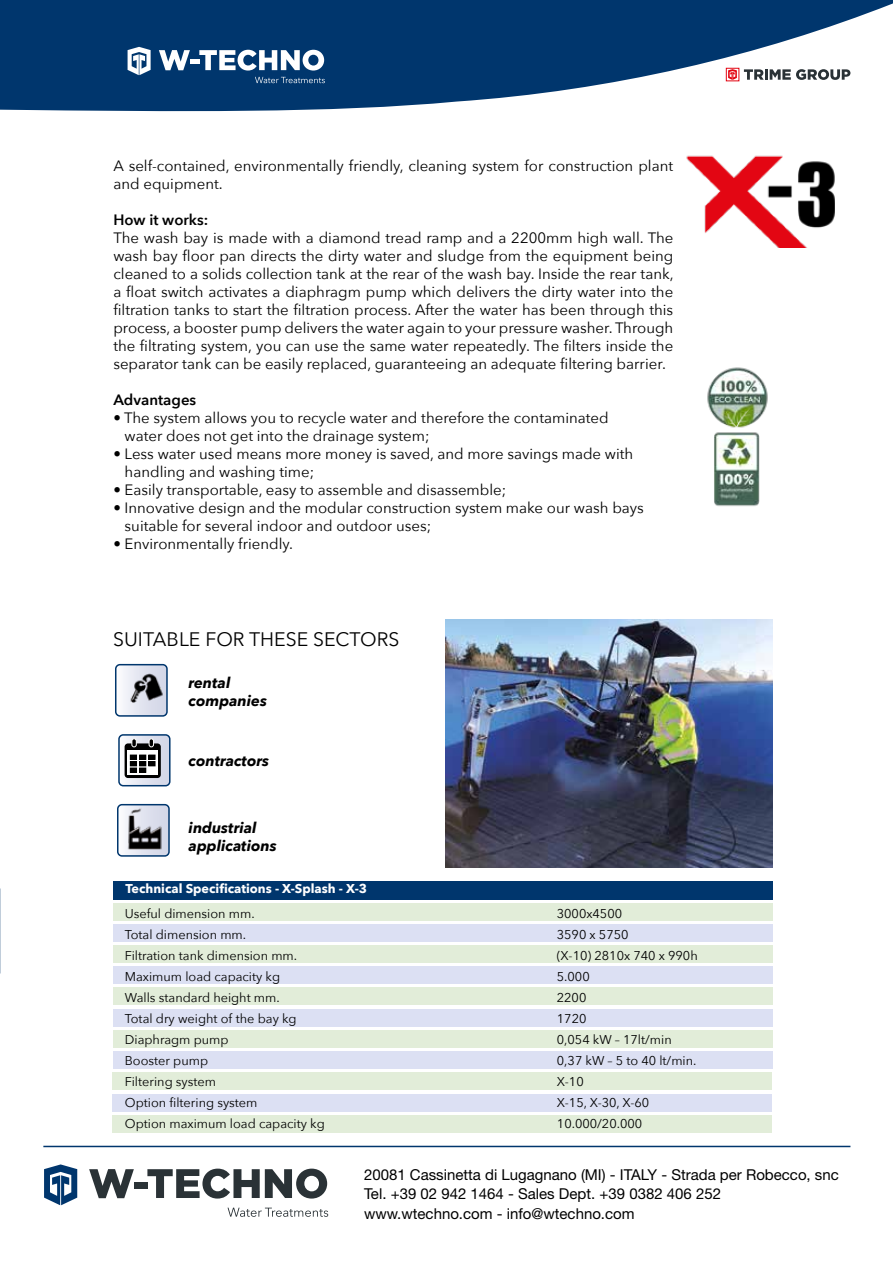
<style>
.page{position:relative;width:893px;height:1263px;background:#fff}
.page>*{position:absolute;margin:0;border:0;box-sizing:border-box;transform-origin:0 0}
.t1{font:19.5px "Avenir Next";color:#000}
.t2{font:15px/18px "Avenir Next";color:#000}
.t3{font:15px/19.5px "Helvetica Neue";color:#000}
.t4{font:italic 700 15px/18px "Avenir Next";color:#000}
.t5{font:600 15px "Avenir Next";color:#000}
.t6{font:12.75px "Avenir Next";color:#000}
.t7{font:700 12.75px "Avenir Next";color:#fff}
</style>
<div class="page">
<img style="left:686px;top:155px;width:149px;height:92px">
<div style="left:113px;top:1115px;width:659px;height:17px;background:#e2edd9"></div>
<div style="left:113px;top:1073px;width:659px;height:17px;background:#e2edd9"></div>
<div style="left:113px;top:1094px;width:659px;height:17px;background:#dce0f3"></div>
<div style="left:113px;top:1051px;width:659px;height:17px;background:#dce0f3"></div>
<div style="left:113px;top:1030px;width:659px;height:17px;background:#e2edd9"></div>
<div style="left:113px;top:1009px;width:659px;height:17px;background:#dce0f3"></div>
<div style="left:113px;top:988px;width:659px;height:17px;background:#e2edd9"></div>
<div style="left:113px;top:967px;width:659px;height:17px;background:#dce0f3"></div>
<div style="left:113px;top:945px;width:659px;height:17px;background:#e2edd9"></div>
<div style="left:113px;top:924px;width:660px;height:17px;background:#dce0f3"></div>
<div style="left:114px;top:903px;width:659px;height:17px;background:#e2edd9"></div>
<div style="left:113px;top:881px;width:660px;height:19px;background:#00366d"></div>
<svg style="left:123px;top:667px;width:42px;height:47px"></svg>
<img style="left:123px;top:669px;width:42px;height:35px">
<div style="left:115px;top:664px;width:53px;height:53px;border:2px solid #00366d;border-radius:4px"></div>
<svg style="left:124px;top:737px;width:44px;height:46px"></svg>
<div style="left:118px;top:734px;width:53px;height:52px;border:2px solid #00366d;border-radius:4px"></div>
<svg style="left:125px;top:807px;width:42px;height:47px"></svg>
<img style="left:126px;top:807px;width:39px;height:43px">
<div style="left:117px;top:804px;width:53px;height:53px;border:2px solid #00366d;border-radius:4px"></div>
<img style="left:445px;top:620px;width:328px;height:248px">
<img style="left:707px;top:367px;width:61px;height:139px">
<svg style="left:0;top:0;width:893px;height:112px;fill:#00366d"></svg>
<svg style="left:228px;top:1208px;width:100px;height:9px"></svg>
<svg style="left:89px;top:1169px;width:45px;height:29px"></svg>
<div style="left:135px;top:1182px;width:13px;height:6px;background:#2a3236"></div>
<svg style="left:147px;top:1168px;width:180px;height:30px"></svg>
<svg style="left:44px;top:1164px;width:33px;height:41px"></svg>
<svg style="left:255px;top:77px;width:70px;height:6px"></svg>
<svg style="left:159px;top:50px;width:31px;height:20px"></svg>
<div style="left:190px;top:59px;width:10px;height:5px;background:#fff"></div>
<svg style="left:199px;top:50px;width:125px;height:21px"></svg>
<svg style="left:128px;top:47px;width:23px;height:28px"></svg>
<hr style="left:43px;top:1146px;width:807px;height:1px;background:#00366d">
<svg style="left:744px;top:69px;width:106px;height:11px"></svg>
<svg style="left:728px;top:70px;width:9px;height:9px"></svg>
<div style="left:726px;top:68px;width:13px;height:13px;border:1px solid #e30613"></div>
<p class="t2" style="left:113px;top:156px;width:561px">A self-contained, environmentally friendly, cleaning system for construction plant and equipment.</p>
<p class="t5" style="left:113px;top:207px;width:96px">How it works:</p>
<p class="t2" style="left:113px;top:228px;width:562px;text-align:justify">The wash bay is made with a diamond tread ramp and a 2200mm high wall. The wash bay floor pan directs the dirty water and sludge from the equipment being cleaned to a solids collection tank at the rear of the wash bay. Inside the rear tank, a float switch activates a diaphragm pump which delivers the dirty water into the filtration tanks to start the filtration process. After the water has been through this process, a booster pump delivers the water again to your pressure washer. Through the filtrating system, you can use the same water repeatedly. The filters inside the separator tank can be easily replaced, guaranteeing an adequate filtering barrier.</p>
<p class="t5" style="left:113px;top:387px;width:84px">Advantages</p>
<p class="t2" style="left:125px;top:408px;width:485px;text-indent:-11px">• The system allows you to recycle water and therefore the contaminated water does not get into the drainage system;</p>
<p class="t2" style="left:125px;top:444px;width:510px;text-indent:-11px">• Less water used means more money is saved, and more savings made with handling and washing time;</p>
<p class="t2" style="left:113px;top:480px;width:394px">• Easily transportable, easy to assemble and disassemble;</p>
<p class="t2" style="left:125px;top:498px;width:521px;text-indent:-11px">• Innovative design and the modular construction system make our wash bays suitable for several indoor and outdoor uses;</p>
<p class="t2" style="left:113px;top:534px;width:181px">• Environmentally friendly.</p>
<h1 class="t1" style="left:113px;top:623px;width:288px">SUITABLE FOR THESE SECTORS</h1>
<p class="t4" style="left:189px;top:673px;width:80px">rental companies</p>
<p class="t4" style="left:189px;top:751px;width:82px">contractors</p>
<p class="t4" style="left:189px;top:818px;width:90px">industrial applications</p>
<p class="t7" style="left:125px;top:878px;width:243px">Technical Specifications - X-Splash - X-3</p>
<p class="t6" style="left:125px;top:902px;width:131px">Useful dimension mm.</p>
<p class="t6" style="left:557px;top:902px;width:67px">3000x4500</p>
<p class="t6" style="left:125px;top:923px;width:123px">Total dimension mm.</p>
<p class="t6" style="left:557px;top:923px;width:73px">3590 x 5750</p>
<p class="t6" style="left:125px;top:944px;width:174px">Filtration tank dimension mm.</p>
<p class="t6" style="left:557px;top:944px;width:142px">(X-10) 2810x 740 x 990h</p>
<p class="t6" style="left:125px;top:965px;width:157px">Maximum load capacity kg</p>
<p class="t6" style="left:557px;top:965px;width:34px">5.000</p>
<p class="t6" style="left:125px;top:986px;width:157px">Walls standard height mm.</p>
<p class="t6" style="left:557px;top:986px;width:31px">2200</p>
<p class="t6" style="left:125px;top:1007px;width:173px">Total dry weight of the bay kg</p>
<p class="t6" style="left:557px;top:1007px;width:31px">1720</p>
<p class="t6" style="left:125px;top:1028px;width:105px">Diaphragm pump</p>
<p class="t6" style="left:557px;top:1028px;width:116px">0,054 kW – 17lt/min</p>
<p class="t6" style="left:125px;top:1049px;width:85px">Booster pump</p>
<p class="t6" style="left:557px;top:1049px;width:141px">0,37 kW – 5 to 40 lt/min.</p>
<p class="t6" style="left:125px;top:1070px;width:93px">Filtering system</p>
<p class="t6" style="left:557px;top:1070px;width:28px">X-10</p>
<p class="t6" style="left:125px;top:1091px;width:134px">Option filtering system</p>
<p class="t6" style="left:557px;top:1091px;width:94px">X-15, X-30, X-60</p>
<p class="t6" style="left:125px;top:1112px;width:201px">Option maximum load capacity kg</p>
<p class="t6" style="left:557px;top:1112px;width:87px">10.000/20.000</p>
<p class="t3" style="left:364px;top:1164px;width:476px">20081 Cassinetta di Lugagnano (MI) - ITALY - Strada per Robecco, snc<br>Tel. +39 02 942 1464 - Sales Dept. +39 0382 406 252 www.wtechno.com - info@wtechno.com</p>
</div>
